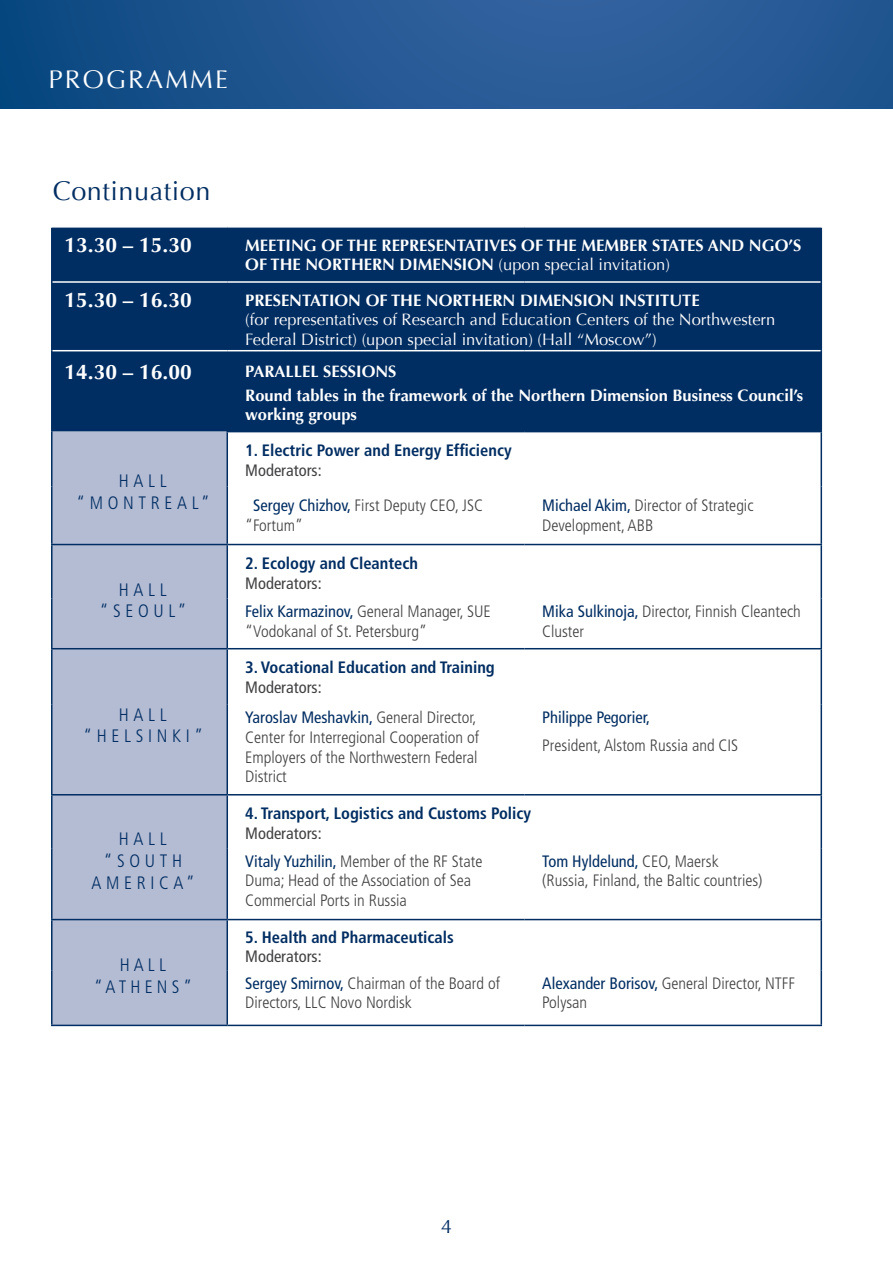
<style>
.page{position:relative;width:893px;height:1263px;background:#fff}
.page>*{position:absolute;margin:0;border:0;box-sizing:border-box;transform-origin:0 0}
.t1{font:27px "Optima";letter-spacing:.02em;color:#002d62}
.t2{font:25.5px "Optima";color:#fff}
.t3{font:700 21px "Optima";color:#fff}
.t4{font:19.5px "Optima";color:#002d62}
.t5{font:300 condensed 18px/21.6px "Frutiger LT Std";letter-spacing:.26em;color:#002d62;text-align:center}
.t6{font:300 condensed 16.5px/19.8px "Frutiger LT Std";color:#414042}
.t7{font:700 16.5px/23.7px "Optima";color:#fff}
.t8{font:700 condensed 16.5px "Frutiger LT Std";color:#002d62}
.t9{font:16.5px/19.5px "Optima";color:#fff}
.t10{font:condensed 16.5px/30.3px "Frutiger LT Std";color:#002d62}
.s1{font-weight:400}
.s2{font-weight:400;color:#002d62}
.s3{color:#414042}
.s4{font-weight:300;color:#414042}
</style>
<div class="page">
<svg style="left:0;top:0;width:893px;height:109px;background:#215691"></svg>
<div style="left:53px;top:228px;width:767px;height:122px;background:#002d62"></div>
<div style="left:53px;top:351px;width:767px;height:81px;background:#002d62"></div>
<div style="left:53px;top:432px;width:173px;height:593px;background:#b4bcd4"></div>
<hr style="left:51px;top:228px;width:2px;height:54px;background:#002d62">
<hr style="left:226px;top:228px;width:2px;height:53px;background:#002d62">
<hr style="left:820px;top:228px;width:2px;height:54px;background:#002d62">
<hr style="left:51px;top:282px;width:2px;height:69px;background:#002d62">
<hr style="left:226px;top:283px;width:2px;height:67px;background:#002d62">
<hr style="left:820px;top:282px;width:2px;height:69px;background:#002d62">
<hr style="left:51px;top:351px;width:2px;height:81px;background:#002d62">
<hr style="left:226px;top:351px;width:2px;height:80px;background:#002d62">
<hr style="left:820px;top:351px;width:2px;height:80px;background:#002d62">
<hr style="left:227px;top:544px;width:297px;height:1px;background:#002d62">
<hr style="left:524px;top:544px;width:298px;height:1px;background:#002d62">
<hr style="left:227px;top:648px;width:297px;height:1px;background:#002d62">
<hr style="left:524px;top:648px;width:298px;height:1px;background:#002d62">
<hr style="left:227px;top:794px;width:297px;height:1px;background:#002d62">
<hr style="left:524px;top:794px;width:298px;height:1px;background:#002d62">
<hr style="left:227px;top:1025px;width:297px;height:1px;background:#002d62">
<hr style="left:524px;top:1025px;width:298px;height:1px;background:#002d62">
<hr style="left:51px;top:432px;width:2px;height:54px;background:#002d62">
<hr style="left:51px;top:486px;width:2px;height:58px;background:#002d62">
<hr style="left:51px;top:545px;width:2px;height:53px;background:#002d62">
<hr style="left:51px;top:598px;width:2px;height:50px;background:#002d62">
<hr style="left:51px;top:649px;width:2px;height:56px;background:#002d62">
<hr style="left:51px;top:705px;width:2px;height:89px;background:#002d62">
<hr style="left:51px;top:795px;width:2px;height:53px;background:#002d62">
<hr style="left:51px;top:848px;width:2px;height:71px;background:#002d62">
<hr style="left:51px;top:920px;width:2px;height:50px;background:#002d62">
<hr style="left:51px;top:970px;width:2px;height:55px;background:#002d62">
<hr style="left:226px;top:431px;width:298px;height:1px;background:#002d62">
<hr style="left:226px;top:432px;width:2px;height:54px;background:#002d62">
<hr style="left:524px;top:431px;width:298px;height:1px;background:#002d62">
<hr style="left:820px;top:432px;width:2px;height:54px;background:#002d62">
<hr style="left:226px;top:486px;width:2px;height:58px;background:#002d62">
<hr style="left:820px;top:486px;width:2px;height:58px;background:#002d62">
<hr style="left:226px;top:545px;width:2px;height:53px;background:#002d62">
<hr style="left:820px;top:545px;width:2px;height:53px;background:#002d62">
<hr style="left:226px;top:598px;width:2px;height:50px;background:#002d62">
<hr style="left:820px;top:598px;width:2px;height:50px;background:#002d62">
<hr style="left:226px;top:649px;width:2px;height:56px;background:#002d62">
<hr style="left:820px;top:649px;width:2px;height:56px;background:#002d62">
<hr style="left:226px;top:705px;width:2px;height:89px;background:#002d62">
<hr style="left:820px;top:705px;width:2px;height:89px;background:#002d62">
<hr style="left:226px;top:795px;width:2px;height:53px;background:#002d62">
<hr style="left:820px;top:795px;width:2px;height:53px;background:#002d62">
<hr style="left:226px;top:848px;width:2px;height:71px;background:#002d62">
<hr style="left:820px;top:848px;width:2px;height:71px;background:#002d62">
<hr style="left:227px;top:919px;width:297px;height:1px;background:#002d62">
<hr style="left:226px;top:920px;width:2px;height:50px;background:#002d62">
<hr style="left:524px;top:919px;width:298px;height:1px;background:#002d62">
<hr style="left:820px;top:920px;width:2px;height:50px;background:#002d62">
<hr style="left:226px;top:970px;width:2px;height:55px;background:#002d62">
<hr style="left:820px;top:970px;width:2px;height:55px;background:#002d62">
<hr style="left:53px;top:281px;width:174px;height:2px;background:#fff">
<hr style="left:227px;top:281px;width:297px;height:2px;background:#fff">
<hr style="left:524px;top:281px;width:296px;height:2px;background:#fff">
<hr style="left:51px;top:544px;width:176px;height:1px;background:#002d62">
<hr style="left:51px;top:648px;width:176px;height:1px;background:#002d62">
<hr style="left:51px;top:794px;width:176px;height:1px;background:#002d62">
<hr style="left:51px;top:919px;width:176px;height:1px;background:#002d62">
<hr style="left:51px;top:1025px;width:176px;height:1px;background:#002d62">
<h2 class="t2" style="left:48px;top:64px;width:38px">Program</h2>
<h2 class="t2" style="left:190px;top:64px;width:39px">ME</h2>
<h1 class="t1" style="left:53px;top:175px;width:159px">Continuation</h1>
<p class="t3" style="left:65px;top:233px;width:129px">13.30 – 15.30</p>
<p class="t7" style="left:245px;top:233px;width:11px">MEETING</p>
<p class="t7" style="left:321px;top:233px;width:37px">OF THE</p>
<p class="t7" style="left:382px;top:233px;width:20px">REPRESENTATI</p>
<p class="t7" style="left:489px;top:233px;width:69px">VESOFTHE</p>
<p class="t7" style="left:581px;top:233px;width:80px">MEMBER STATES</p>
<p class="t7" style="left:708px;top:233px;width:93px">AN D NGO’S</p>
<p class="t7" style="left:245px;top:253px;width:37px">OF THE</p>
<p class="t7" style="left:305px;top:253px;width:25px">NORTHERN</p>
<p class="t7" style="left:400px;top:253px;width:44px">DIMENSION</p>
<p class="t9" style="left:499px;top:255px;width:173px">(upon special invitation)</p>
<p class="t3" style="left:65px;top:288px;width:129px">15.30 – 16.30</p>
<p class="t7" style="left:245px;top:288px;width:20px">PRESENTATION</p>
<p class="t7" style="left:366px;top:288px;width:37px">OF THE</p>
<p class="t7" style="left:426px;top:288px;width:25px">NORTHERN</p>
<p class="t7" style="left:520px;top:288px;width:44px">DIMENSION</p>
<p class="t7" style="left:619px;top:288px;width:16px">INSTITUTE</p>
<p class="t9" style="left:245px;top:310px;width:531px">(for representatives of Research and Education Centers of the Northwestern<br>Federal District) (upon special invitation) (Hall “Moscow”)</p>
<p class="t3" style="left:65px;top:359px;width:129px">14.30 – 16.00</p>
<p class="t7" style="left:245px;top:360px;width:559px">PARALLEL SESSIONS<br>ROUND TABLES IN THE FRAMEWORK OF THE NORTHERN DIMENSION BUSINESS COUNCIL’S</p>
<p class="t7" style="left:245px;top:403px;width:113px">WORKING GROUPS</p>
<p class="t5" style="left:77px;top:470px;width:92px;text-align:left;text-indent:42px">Hall “Montre</p>
<p class="t5" style="left:177px;top:492px;width:34px">al”</p>
<p class="t5" style="left:100px;top:579px;width:88px">Hall<br>“Se oul”</p>
<p class="t5" style="left:83px;top:704px;width:121px">Hall<br>“He lsin ki ”</p>
<p class="t5" style="left:119px;top:828px;width:50px">Hall</p>
<p class="t5" style="left:104px;top:850px;width:68px">“South</p>
<p class="t5" style="left:92px;top:872px;width:14px">Ameri</p>
<p class="t5" style="left:159px;top:872px;width:37px">ca”</p>
<p class="t5" style="left:120px;top:955px;width:48px">Hall</p>
<p class="t5" style="left:94px;top:976px;width:25px">“Athen</p>
<p class="t5" style="left:172px;top:976px;width:22px">s”</p>
<p class="t8" style="left:245px;top:440px;width:268px">1. Electric Power and Energy Efficiency</p>
<p class="t6" style="left:253px;top:453px;width:222px;line-height:35px;text-indent:-8px"><span class="s1">Moderators:<br></span><span class="s2">Sergey Chizhov,</span> First Deputy CEO, JSC</p>
<p class="t6" style="left:245px;top:515px;width:59px">“Fortum”</p>
<p class="t8" style="left:245px;top:553px;width:174px">2. Ecology and Cleantech</p>
<p class="t6" style="left:245px;top:569px;width:247px;line-height:28.3px"><span class="s1">Moderators:<br></span><span class="s2">Felix Karmazinov,</span> General Manager, SU E</p>
<p class="t6" style="left:245px;top:621px;width:183px">“Vodokanal of St. Petersburg”</p>
<p class="t8" style="left:245px;top:657px;width:251px">3. Vocational Education and Training</p>
<p class="t10" style="left:245px;top:672px;width:233px"><span class="s3">Moderators:<br></span>Yaroslav Meshavkin, <span class="s4">General Director,</span></p>
<p class="t6" style="left:245px;top:727px;width:235px;text-align:justify">Center for Interregional Cooperation of Employers of the Northwestern Federal District</p>
<p class="t8" style="left:245px;top:803px;width:287px">4. Transport, Logistics and Customs Policy</p>
<p class="t6" style="left:245px;top:819px;width:239px;line-height:27.8px"><span class="s1">Moderators:<br></span><span class="s2">Vitaly Yuzhilin,</span> Member of the RF State</p>
<p class="t6" style="left:245px;top:871px;width:227px">Duma; Head of the Association of Sea<br>Commercial Ports in Russia</p>
<p class="t8" style="left:245px;top:927px;width:210px">5. Health and Pharmaceuticals</p>
<p class="t6" style="left:245px;top:944px;width:256px;line-height:26.2px"><span class="s1">Moderators:<br></span><span class="s2">Sergey Smirnov,</span> Chairman of the Board of</p>
<p class="t6" style="left:245px;top:993px;width:168px">Directors, LLC Novo Nordisk</p>
<p class="t6" style="left:542px;top:495px;width:213px"><span class="s2">Michael Akim,</span> Director of Strategic<br>Development, ABB</p>
<p class="t6" style="left:542px;top:601px;width:260px"><span class="s2">Mika Sulkinoja,</span> Director, Finnish Cleantech<br>Cluster</p>
<p class="t10" style="left:542px;top:702px;width:109px">Philippe Pegorier,</p>
<p class="t6" style="left:542px;top:736px;width:196px">President, Alstom Russia and CIS</p>
<p class="t6" style="left:542px;top:851px;width:222px"><span class="s2">Tom Hyldelund,</span> CEO, Maersk (Russia, Finland, the Baltic countries)</p>
<p class="t6" style="left:542px;top:973px;width:254px"><span class="s2">Alexander Borisov,</span> General Director, NTFF<br>Polysan</p>
<p class="t4" style="left:441px;top:1215px;width:12px">4</p>
</div>
